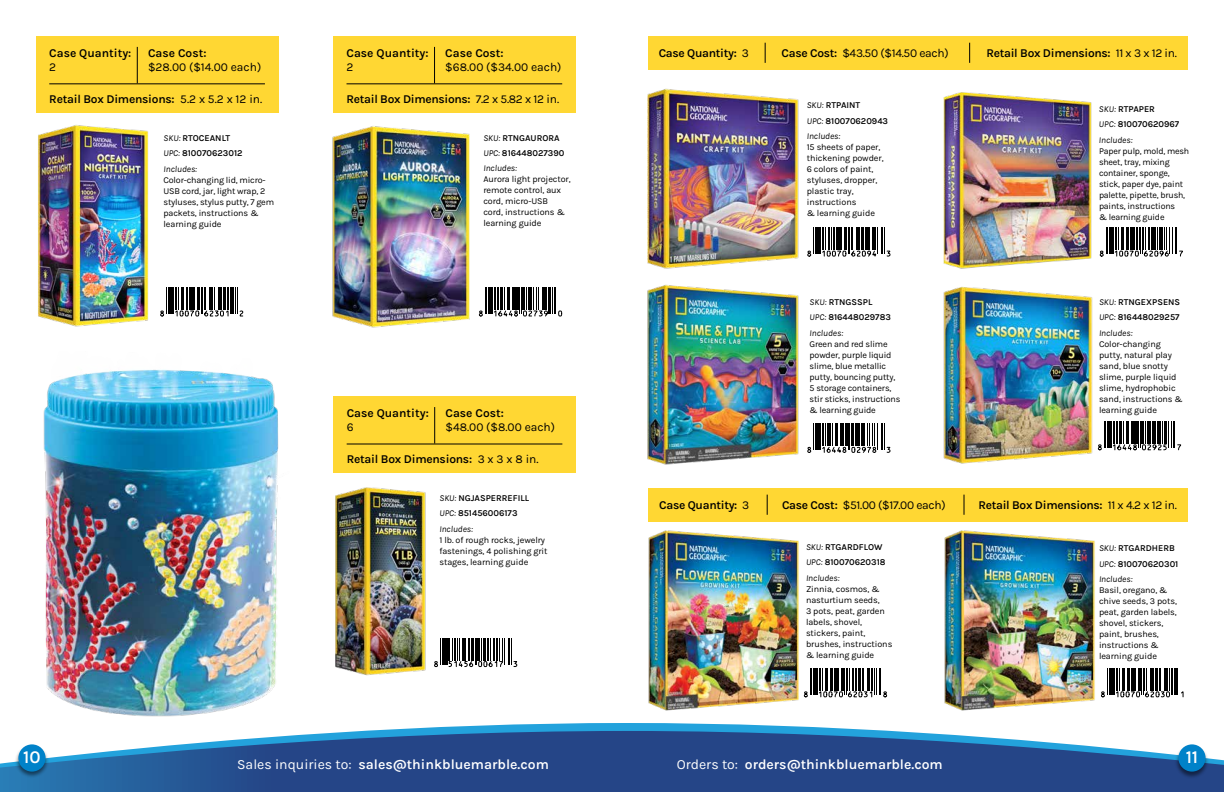
<style>
.page{position:relative;width:1224px;height:792px;background:#fff}
.page>*{position:absolute;margin:0;border:0;box-sizing:border-box;transform-origin:0 0}
.t1{font:600 18px "Karla";color:#fff}
.t2{font:600 14px "Karla";color:#fff}
.t3{font:600 12px "Karla";letter-spacing:-.02em;color:#000}
.t4{font:600 12px "Karla";color:#000}
.t5{font:12px "Karla";color:#000}
.t6{font:12px "Karla";letter-spacing:-.025em;color:#000}
.t7{font:9px/11px "Karla";letter-spacing:-.01em;color:#000}
.t8{font:600 9px/15.5px "Karla";color:#000}
.s1{font-weight:400}
.s2{font-weight:400;font-style:italic}
.s3{font-weight:600}
</style>
<div class="page">
<svg style="left:0;top:785px;width:1224px;height:7px;background:#254b8c"></svg>
<svg style="left:0;top:723px;width:1224px;height:62px;fill:#254587"></svg>
<div style="left:1175px;top:744px;width:34px;height:35px;background:#000;opacity:.5"></div>
<div style="left:1178px;top:744px;width:28px;height:28px;background:#0082c9;border-radius:50%"></div>
<div style="left:15px;top:744px;width:34px;height:35px;background:#000;opacity:.5"></div>
<div style="left:18px;top:744px;width:28px;height:28px;background:#0082c9;border-radius:50%"></div>
<img style="left:647px;top:88px;width:152px;height:377px">
<img style="left:943px;top:92px;width:150px;height:372px">
<svg style="left:1098px;top:421px;width:83px;height:30px"></svg>
<svg style="left:807px;top:424px;width:84px;height:29px"></svg>
<svg style="left:807px;top:228px;width:84px;height:29px"></svg>
<svg style="left:1100px;top:228px;width:83px;height:29px"></svg>
<div style="left:648px;top:36px;width:540px;height:34px;background:#ffd733"></div>
<svg style="left:969px;top:43px;width:1px;height:20px"></svg>
<svg style="left:765px;top:43px;width:1px;height:20px"></svg>
<img style="left:648px;top:530px;width:151px;height:181px">
<img style="left:944px;top:530px;width:151px;height:181px">
<svg style="left:1101px;top:668px;width:83px;height:30px"></svg>
<svg style="left:804px;top:668px;width:83px;height:30px"></svg>
<div style="left:648px;top:488px;width:540px;height:34px;background:#ffd733"></div>
<svg style="left:964px;top:495px;width:1px;height:20px"></svg>
<svg style="left:767px;top:495px;width:1px;height:20px"></svg>
<img style="left:38px;top:125px;width:111px;height:182px">
<img style="left:332px;top:126px;width:138px;height:202px">
<div style="left:334px;top:397px;width:242px;height:76px;background:#ffd733"></div>
<div style="left:36px;top:36px;width:243px;height:77px;background:#ffd733"></div>
<div style="left:333px;top:36px;width:243px;height:77px;background:#ffd733"></div>
<hr style="left:434px;top:407px;width:1px;height:37px;background:#000">
<hr style="left:137px;top:47px;width:1px;height:36px;background:#000">
<hr style="left:434px;top:47px;width:1px;height:36px;background:#000">
<hr style="left:347px;top:444px;width:215px;height:1px;background:#000">
<hr style="left:49px;top:83px;width:216px;height:1px;background:#000">
<hr style="left:347px;top:83px;width:215px;height:1px;background:#000">
<svg style="left:479px;top:287px;width:84px;height:30px"></svg>
<svg style="left:166px;top:287px;width:72px;height:20px"></svg>
<img style="left:335px;top:487px;width:91px;height:189px">
<svg style="left:434px;top:638px;width:83px;height:30px"></svg>
<img style="left:29px;top:307px;width:266px;height:424px">
<h3 class="t4" style="left:49px;top:45px;width:84px">Case Quantity:</h3>
<h3 class="t5" style="left:49px;top:60px;width:8px">2</h3>
<h3 class="t4" style="left:148px;top:45px;width:60px">Case Cost:</h3>
<h3 class="t5" style="left:148px;top:60px;width:115px">$28.00 ($14.00 each)</h3>
<h3 class="t4" style="left:347px;top:45px;width:84px">Case Quantity:</h3>
<h3 class="t5" style="left:347px;top:60px;width:8px">2</h3>
<h3 class="t4" style="left:445px;top:45px;width:60px">Case Cost:</h3>
<h3 class="t5" style="left:445px;top:60px;width:118px">$68.00 ($34.00 each)</h3>
<h3 class="t3" style="left:49px;top:91px;width:215px">Retail Box Dimensions: <span class="s1">5.2 x 5.2 x 12 in.</span></h3>
<h3 class="t3" style="left:347px;top:91px;width:214px">Retail Box Dimensions: <span class="s1">7.2 x 5.82 x 12 in.</span></h3>
<p class="t8" style="left:164px;top:129px;width:81px"><span class="s2">SKU:</span> RTOCEANLT<br><span class="s2">UPC:</span> 810070623012<br><span class="s2">Includes:</span></p>
<p class="t7" style="left:164px;top:174px;width:112px">Color-changing lid, micro-<br>USB cord, jar, light wrap, 2 styluses, stylus putty, 7 gem packets, instructions &amp; learning guide</p>
<p class="t8" style="left:483px;top:129px;width:82px"><span class="s2">SKU:</span> RTNGAURORA<br><span class="s2">UPC:</span> 816448027390<br><span class="s2">Includes:</span></p>
<p class="t7" style="left:483px;top:174px;width:89px">Aurora light projector, remote control, aux cord, micro-USB<br>cord, instructions &amp; learning guide</p>
<h3 class="t4" style="left:347px;top:405px;width:84px">Case Quantity:</h3>
<h3 class="t5" style="left:347px;top:420px;width:8px">6</h3>
<h3 class="t4" style="left:445px;top:405px;width:60px">Case Cost:</h3>
<h3 class="t5" style="left:445px;top:420px;width:111px">$48.00 ($8.00 each)</h3>
<h3 class="t3" style="left:347px;top:451px;width:193px">Retail Box Dimensions: <span class="s1">3 x 3 x 8 in.</span></h3>
<p class="t8" style="left:439px;top:490px;width:91px"><span class="s2">SKU:</span> NGJASPERREFILL<br><span class="s2">UPC:</span> 851456006173<br><span class="s2">Includes:</span></p>
<p class="t7" style="left:439px;top:534px;width:110px">1 lb. of rough rocks, jewelry fastenings, 4 polishing grit stages, learning guide</p>
<h3 class="t3" style="left:659px;top:45px;width:92px">Case Quantity: <span class="s1">3</span></h3>
<h3 class="t6" style="left:782px;top:45px;width:169px"><span class="s3">Case Cost:</span> $43.50 ($14.50 each)</h3>
<h3 class="t3" style="left:987px;top:45px;width:192px">Retail Box Dimensions: <span class="s1">11 x 3 x 12 in.</span></h3>
<p class="t8" style="left:807px;top:97px;width:83px"><span class="s2">SKU:</span> RTPAINT<br><span class="s2">UPC:</span> 810070620943<br><span class="s2">Includes:</span></p>
<p class="t7" style="left:807px;top:141px;width:78px">15 sheets of paper, thickening powder,<br>6 colors of paint, styluses, dropper, plastic tray, instructions<br>&amp; learning guide</p>
<p class="t8" style="left:810px;top:294px;width:83px"><span class="s2">SKU:</span> RTNGSSPL<br><span class="s2">UPC:</span> 816448029783<br><span class="s2">Includes:</span></p>
<p class="t7" style="left:810px;top:338px;width:92px">Green and red slime powder, purple liquid slime, blue metallic putty, bouncing putty,<br>5 storage containers, stir sticks, instructions &amp; learning guide</p>
<p class="t8" style="left:1099px;top:101px;width:82px"><span class="s2">SKU:</span> RTPAPER<br><span class="s2">UPC:</span> 810070620967<br><span class="s2">Includes:</span></p>
<p class="t7" style="left:1099px;top:145px;width:92px">Paper pulp, mold, mesh sheet, tray, mixing container, sponge, stick, paper dye, paint palette, pipette, brush, paints, instructions<br>&amp; learning guide</p>
<p class="t8" style="left:1099px;top:294px;width:83px;text-align:justify"><span class="s2">SKU:</span> RTNGEXPSENS <span class="s2">UPC:</span> 816448029257<br><span class="s2">Includes:</span></p>
<p class="t7" style="left:1099px;top:338px;width:85px">Color-changing putty, natural play sand, blue snotty slime, purple liquid slime, hydrophobic sand, instructions &amp; learning guide</p>
<h3 class="t3" style="left:659px;top:497px;width:92px">Case Quantity: <span class="s1">3</span></h3>
<h3 class="t6" style="left:782px;top:497px;width:165px"><span class="s3">Case Cost:</span> $51.00 ($17.00 each)</h3>
<h3 class="t3" style="left:978px;top:497px;width:200px">Retail Box Dimensions: <span class="s1">11 x 4.2 x 12 in.</span></h3>
<p class="t8" style="left:806px;top:539px;width:81px"><span class="s2">SKU:</span> RTGARDFLOW<br><span class="s2">UPC:</span> 810070620318<br><span class="s2">Includes:</span></p>
<p class="t7" style="left:806px;top:583px;width:88px">Zinnia, cosmos, &amp; nasturtium seeds,<br>3 pots, peat, garden labels, shovel, stickers, paint, brushes, instructions &amp; learning guide</p>
<p class="t8" style="left:1099px;top:540px;width:81px"><span class="s2">SKU:</span> RTGARDHERB<br><span class="s2">UPC:</span> 810070620301<br><span class="s2">Includes:</span></p>
<p class="t7" style="left:1099px;top:584px;width:79px">Basil, oregano, &amp; chive seeds, 3 pots, peat, garden labels, shovel, stickers, paint, brushes, instructions &amp; learning guide</p>
<h1 class="t1" style="left:23px;top:745px;width:19px">10</h1>
<h2 class="t2" style="left:237px;top:755px;width:313px"><span class="s1">Sales inquiries to:</span> sales@thinkbluemarble.com</h2>
<h2 class="t2" style="left:677px;top:755px;width:268px"><span class="s1">Orders to:</span> orders@thinkbluemarble.com</h2>
<h1 class="t1" style="left:1186px;top:745px;width:14px">11</h1>
</div>
